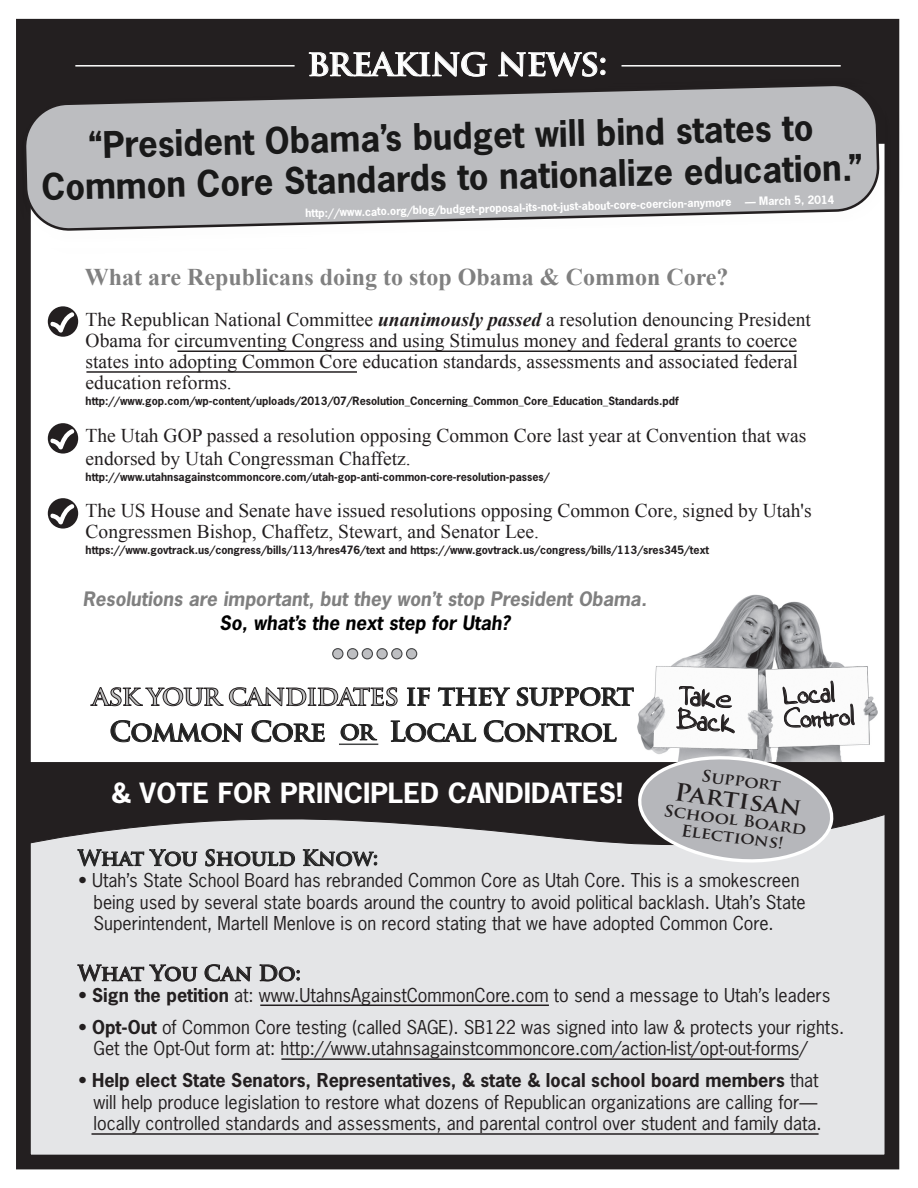
<style>
.page{position:relative;width:918px;height:1188px;background:#fff}
.page>*{position:absolute;margin:0;border:0;box-sizing:border-box;transform-origin:0 0}
.t1{font:700 36px "Trajan Pro";letter-spacing:-.025em;color:#fff}
.t2{font:700 34.5px/40.7px "News Gothic Std";color:#191919;text-align:center}
.t3{font:30px/24px "Asters Hand";color:#231f20;scale:.92 1}
.t4{font:30px/24px "Asters Hand";color:#231f20}
.t5{font:700 27px/36px "Trajan Pro";letter-spacing:-.025em;color:#202020;text-align:center}
.t6{font:700 26.25px "News Gothic Std";color:#fff;scale:1.06 1}
.t7{font:700 24px "Times New Roman";color:#808080}
.t8{font:700 23.7px "Trajan Pro";color:#231f20;scale:1.1 1}
.t9{font:700 21px "Trajan Pro";color:#232323}
.t10{font:19.5px/21px "Times New Roman";color:#231f20}
.t11{font:italic 700 18.75px "News Gothic Std";color:#808080}
.t12{font:italic 700 18.75px "News Gothic Std";color:#000}
.t13{font:18px/21.6px "News Gothic Std";color:#231f20}
.t14{font:700 15.75px/17.4px "Trajan Pro";color:#231f20;text-align:center;scale:1.1 1}
.t15{font:700 10.8px "News Gothic Std";color:#231f20}
.t16{font:700 10.8px "News Gothic Std";color:#fff}
.s1{font-weight:700;font-style:italic}
.s2{color:#bfbfbf}
.s3{font-size:24px}
.s4{font-weight:700}
</style>
<div class="page">
<img style="left:637px;top:594px;width:241px;height:168px">
<div style="left:24px;top:763px;width:866px;height:91px;background:#231f20"></div>
<div style="left:32px;top:815px;width:851px;height:338px;background:#e4e5e7"></div>
<div style="left:16px;top:19px;width:883px;height:1150px;border:15px solid #231f20"></div>
<div style="left:377px;top:649px;width:10px;height:10px;background:#bebfc2;border-radius:50%"></div>
<div style="left:376px;top:648px;width:12px;height:11px;border:1px solid #454647;border-radius:50%"></div>
<div style="left:392px;top:649px;width:10px;height:10px;background:#bebfc2;border-radius:50%"></div>
<div style="left:391px;top:648px;width:12px;height:11px;border:1px solid #454647;border-radius:50%"></div>
<div style="left:407px;top:649px;width:10px;height:10px;background:#bebfc2;border-radius:50%"></div>
<div style="left:406px;top:648px;width:11px;height:11px;border:1px solid #454647;border-radius:50%"></div>
<div style="left:333px;top:649px;width:10px;height:10px;background:#bebfc2;border-radius:50%"></div>
<div style="left:332px;top:648px;width:12px;height:11px;border:1px solid #454647;border-radius:50%"></div>
<div style="left:347px;top:649px;width:11px;height:10px;background:#bebfc2;border-radius:50%"></div>
<div style="left:347px;top:648px;width:11px;height:11px;border:1px solid #454647;border-radius:50%"></div>
<div style="left:362px;top:649px;width:10px;height:10px;background:#bebfc2;border-radius:50%"></div>
<div style="left:362px;top:648px;width:11px;height:11px;border:1px solid #454647;border-radius:50%"></div>
<svg style="left:90px;top:1132px;width:730px;height:4px;background:#9b9a9c"></svg>
<svg style="left:177px;top:350px;width:620px;height:2px"></svg>
<svg style="left:86px;top:371px;width:271px;height:2px"></svg>
<div style="left:48px;top:306px;width:30px;height:31px;background:#231f20;border-radius:50%"></div>
<div style="left:48px;top:423px;width:30px;height:31px;background:#231f20;border-radius:50%"></div>
<svg style="left:50px;top:428px;width:26px;height:22px"></svg>
<div style="left:48px;top:498px;width:30px;height:31px;background:#231f20;border-radius:50%"></div>
<svg style="left:50px;top:503px;width:26px;height:22px"></svg>
<svg style="left:259px;top:1004px;width:291px;height:3px"></svg>
<svg style="left:280px;top:1058px;width:520px;height:3px;background:#838183"></svg>
<img style="left:18px;top:78px;width:875px;height:167px">
<svg style="left:24px;top:18px;width:857px;height:314px"></svg>
<svg style="left:74px;top:64px;width:222px;height:3px"></svg>
<svg style="left:620px;top:64px;width:222px;height:3px"></svg>
<svg style="left:339px;top:743px;width:40px;height:2px"></svg>
<svg style="left:636px;top:753px;width:200px;height:113px;background:#b2b2b5"></svg>
<h1 class="t1" style="left:307px;top:40px;width:302px">breaking news:</h1>
<h2 class="t2" style="left:41px;top:123px;width:823px;rotate:-1deg">“President Obama’s budget will bind states to<br>Common Core Standards to nationalize education.”</h2>
<p class="t16" style="left:305px;top:208px;width:531px;rotate:-2deg">http://www.cato.org/blog/budget-proposal-its-not-just-about-core-coercion-anymore — March 5, 2014</p>
<h3 class="t7" style="left:85px;top:261px;width:645px">What are Republicans doing to stop Obama &amp; Common Core?</h3>
<p class="t10" style="left:86px;top:309px;width:727px">The Republican National Committee <span class="s1">unanimously passed</span> a resolution denouncing President Obama for circumventing Congress and using Stimulus money and federal grants to coerce states into adopting Common Core education standards, assessments and associated federal education reforms.</p>
<p class="t15" style="left:86px;top:394px;width:595px">http://www.gop.com/wp-content/uploads/2013/07/Resolution_Concerning_Common_Core_Education_Standards.pdf</p>
<p class="t10" style="left:86px;top:424px;width:722px;line-height:22.6px">The Utah GOP passed a resolution opposing Common Core last year at Convention that was endorsed by Utah Congressman Chaffetz.</p>
<p class="t15" style="left:86px;top:469px;width:465px">http://www.utahnsagainstcommoncore.com/utah-gop-anti-common-core-resolution-passes/</p>
<p class="t10" style="left:86px;top:500px;width:728px">The US House and Senate have issued resolutions opposing Common Core, signed by Utah's<br>Congressmen Bishop, Chaffetz, Stewart, and Senator Lee.</p>
<p class="t15" style="left:86px;top:543px;width:625px">https://www.govtrack.us/congress/bills/113/hres476/text and https://www.govtrack.us/congress/bills/113/sres345/text</p>
<p class="t11" style="left:83px;top:587px;width:565px">Resolutions are important, but they won’t stop President Obama.</p>
<p class="t12" style="left:220px;top:611px;width:292px">So, what’s the next step for Utah?</p>
<h3 class="t4" style="left:678px;top:685px;width:61px;rotate:4deg">Take<br>Back</h3>
<h3 class="t3" style="left:781px;top:685px;width:79px;rotate:-3deg">Local<br>Control</h3>
<p class="t14" style="left:703px;top:767px;width:74px;rotate:7deg">Support</p>
<h3 class="t5" style="left:92px;top:678px;width:543px"><span class="s2">ask your candidates</span> if they support<br>Common Core <span class="s3">or</span> Local Control</h3>
<h3 class="t6" style="left:111px;top:776px;width:484px">&amp; VOTE FOR PRINCIPLED CANDIDATES!</h3>
<h3 class="t8" style="left:676px;top:777px;width:117px;rotate:7deg">Partisan</h3>
<p class="t14" style="left:665px;top:802px;width:132px;rotate:7deg">School Board<br>Elections!</p>
<p class="t9" style="left:78px;top:845px;width:302px">What You Should Know:</p>
<p class="t13" style="left:94px;top:869px;width:714px;text-indent:-16px">• Utah’s State School Board has rebranded Common Core as Utah Core. This is a smokescreen being used by several state boards around the country to avoid political backlash. Utah’s State<br>Superintendent, Martell Menlove is on record stating that we have adopted Common Core.</p>
<p class="t9" style="left:78px;top:960px;width:224px">What You Can Do:</p>
<p class="t13" style="left:78px;top:985px;width:754px">• <span class="s4">Sign the petition</span> at: www.UtahnsAgainstCommonCore.com to send a message to Utah’s leaders</p>
<p class="t13" style="left:94px;top:1016px;width:752px;text-indent:-16px">• <span class="s4">Opt-Out</span> of Common Core testing (called SAGE). SB122 was signed into law &amp; protects your rights.<br>Get the Opt-Out form at: http://www.utahnsagainstcommoncore.com/action-list/opt-out-forms/</p>
<p class="t13" style="left:94px;top:1069px;width:730px;text-indent:-16px">• <span class="s4">Help elect State Senators, Representatives, &amp; state &amp; local school board members</span> that will help produce legislation to restore what dozens of Republican organizations are calling for— locally controlled standards and assessments, and parental control over student and family data.</p>
</div>
